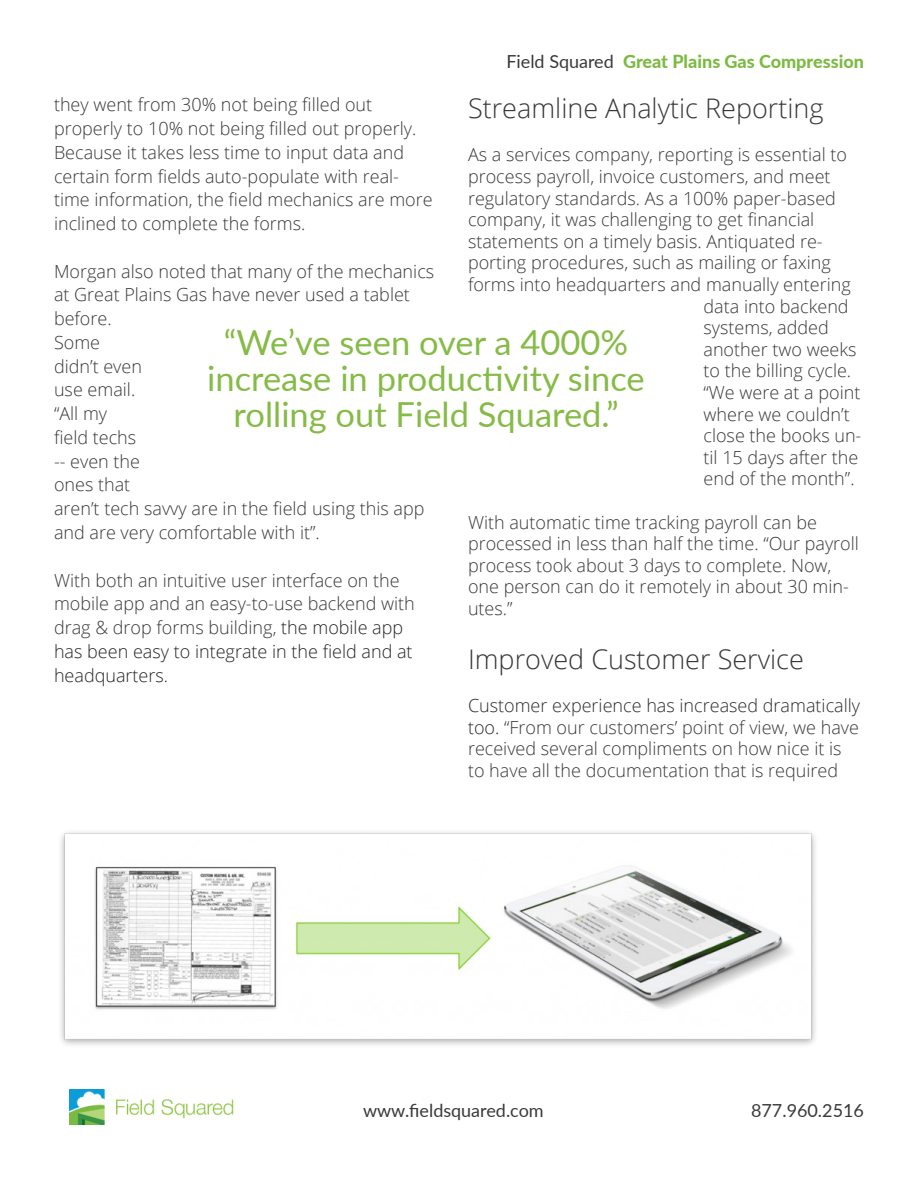
<style>
.page{position:relative;width:918px;height:1188px;background:#fff}
.page>*{position:absolute;margin:0;border:0;box-sizing:border-box;transform-origin:0 0}
.t1{font:34.5px/36px "Lato";color:#85bb46;text-align:center}
.t2{font:300 27px "Open Sans";color:#383838}
.t3{font:300 18px/21.6px "Open Sans";color:#383838}
.t4{font:300 18px/23.7px "Open Sans";color:#393838}
.t5{font:800 18px "Lato";color:#7bbb42}
.t6{font:18px "Lato";color:#393939}
.s1{font-weight:400;color:#393939}
.s2{color:#252525}
.s3{color:#2b2b2b}
</style>
<div class="page">
<img style="left:70px;top:1089px;width:164px;height:36px">
<img style="left:60px;top:832px;width:756px;height:213px">
<p class="t5" style="left:506px;top:49px;width:359px"><span class="s1">Field Squared</span> Great Plains Gas Compression</p>
<p class="t4" style="left:54px;top:92px;width:380px">they went from 30% not being filled out properly to 10% not being filled out properly.<br>Because it takes less time to input data and certain form fields auto-populate with real&shy;time information, the field mechanics are more inclined to complete the forms.</p>
<p class="t4" style="left:54px;top:259px;width:382px">Morgan also noted that many of the mechanics at Great Plains Gas have never used a tablet before.<br>Some<br>didn’t even<br>use email.<br>“All my<br>field techs<br>-- even the<br>ones that<br>aren’t tech savvy are in the field using this app and are very comfortable with it”.</p>
<p class="t4" style="left:54px;top:568px;width:362px">With both an intuitive user interface on the mobile app and an easy-to-use backend with drag &amp; drop forms building, <span class="s2">the mobile app has been easy to integrate in the field and at headquarters</span>.</p>
<p class="t2" style="left:468px;top:90px;width:357px">Streamline Analytic Reporting</p>
<p class="t3" style="left:468px;top:144px;width:381px">As a services company, reporting is essential to</p>
<p class="t3" style="left:468px;top:165px;width:364px">process payroll, invoice customers, and meet</p>
<p class="t3" style="left:468px;top:187px;width:369px">regulatory standards. As a 100% paper-based</p>
<p class="t3" style="left:468px;top:208px;width:348px">company, it was challenging to get financial</p>
<p class="t3" style="left:468px;top:230px;width:356px">statements on a timely basis. Antiquated re-</p>
<p class="t3" style="left:468px;top:252px;width:364px">porting procedures, such as mailing or faxing</p>
<p class="t3" style="left:468px;top:273px;width:384px">forms into headquarters and manually entering</p>
<p class="t3" style="left:704px;top:295px;width:147px">data into backend</p>
<p class="t3" style="left:704px;top:316px;width:127px">systems, added</p>
<p class="t3" style="left:704px;top:338px;width:155px">another two weeks</p>
<p class="t3" style="left:704px;top:360px;width:149px">to the billing cycle.</p>
<p class="t3" style="left:704px;top:381px;width:158px">“We were at a point</p>
<p class="t3" style="left:704px;top:403px;width:148px">where we couldn’t</p>
<p class="t3" style="left:704px;top:424px;width:159px">close the books un-</p>
<p class="t3" style="left:704px;top:446px;width:156px">til 15 days after the</p>
<p class="t3" style="left:704px;top:468px;width:153px">end of the month”.</p>
<p class="t3" style="left:468px;top:511px;width:393px">With automatic time tracking payroll can be processed in less than half the time. “Our payroll process took about 3 days to complete. Now, one person can do it remotely in about 30 min&shy;utes.”</p>
<p class="t2" style="left:468px;top:641px;width:337px">Improved Customer Service</p>
<p class="t3" style="left:468px;top:694px;width:394px"><span class="s3">Customer experience has increased dramatically too.</span> “From our customers’ point of view, we have received several compliments on how nice it is to have all the documentation that is required</p>
<p class="t1" style="left:207px;top:323px;width:439px">“We’ve seen over a 4000% increase in productivity since rolling out Field Squared.”</p>
<p class="t6" style="left:363px;top:1098px;width:182px">www.fieldsquared.com</p>
<p class="t6" style="left:751px;top:1098px;width:114px">877.960.2516</p>
</div>
